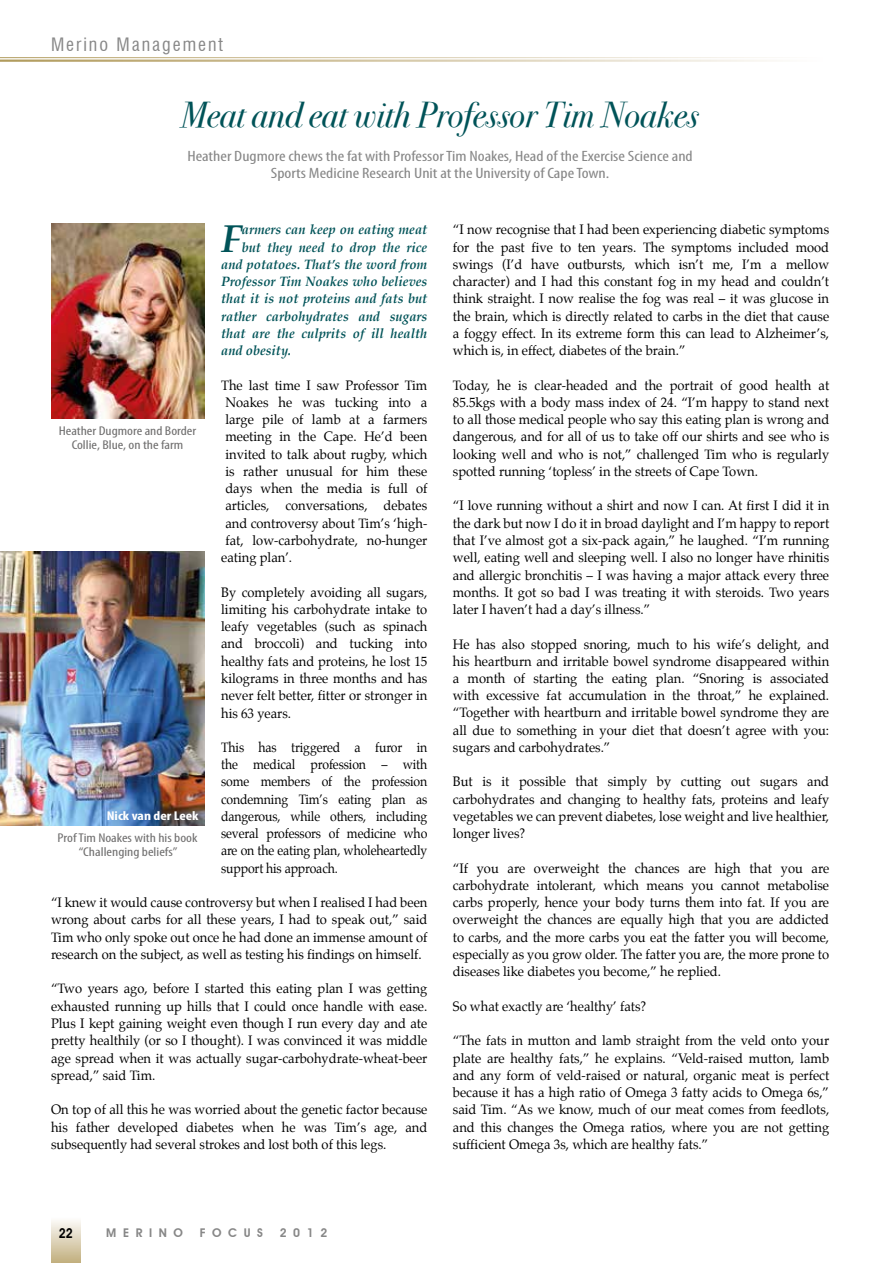
<style>
.page{position:relative;width:893px;height:1263px;background:#fff}
.page>*{position:absolute;margin:0;border:0;box-sizing:border-box;transform-origin:0 0}
.t1{font:italic 700 38.7px "Palatino";color:#005358;scale:.96 1}
.t2{font:36px "Bodoni Svty Two ITCTT Book Ita";color:#005358;scale:.95 1}
.t3{font:condensed 18px "Swiss 721 BT";letter-spacing:.11em;color:#878787}
.t4{font:condensed 15px/17.2px "Myriad Pro";color:#878787;text-align:center;scale:1.2 1}
.t5{font:13.5px/17.2px "Palatino";color:#000;text-align:justify;scale:.96 1}
.t6{font:13.5px/17.2px "Palatino";color:#000;text-align:justify;scale:.91 1}
.t7{font:italic 700 13.5px "Palatino";color:#005358;scale:.96 1}
.t8{font:600 13.5px "Avant Garde IT Cby BT";color:#000;scale:.9 1}
.t9{font:condensed 12.75px/14.2px "Myriad Pro";color:#706f6f;text-align:center;scale:1.2 1}
.t10{font:700 condensed 12.75px "Myriad Pro";color:#fff;scale:1.2 1}
.t11{font:600 12px "Avant Garde IT Cby BT";letter-spacing:.55em;color:#878787}
</style>
<div class="page">
<div style="left:51px;top:1216px;width:30px;height:47px;background:linear-gradient(to bottom,#fff,#c1af7d)"></div>
<img style="left:51px;top:223px;width:153px;height:196px">
<img style="left:0;top:552px;width:204px;height:274px">
<h3 class="t3" style="left:51px;top:34px;width:173px">Merino Management</h3>
<h2 class="t2" style="left:181px;top:84px;width:547px">Meat and eat with Professor Tim Noakes</h2>
<p class="t4" style="left:187px;top:147px;width:423px">Heather Dugmore chews the fat with Professor Tim Noakes, Head of the Exercise Science and<br>Sports Medicine Research Unit at the University of Cape Town.</p>
<h1 class="t1" style="left:221px;top:206px;width:23px">F</h1>
<p class="t7" style="left:242px;top:219px;width:195px">armers can keep on eating meat</p>
<p class="t7" style="left:242px;top:236px;width:195px">but they need to drop the rice</p>
<p class="t7" style="left:221px;top:253px;width:216px">and potatoes. That’s the word from</p>
<p class="t7" style="left:221px;top:270px;width:216px">Professor Tim Noakes who believes</p>
<p class="t7" style="left:221px;top:288px;width:216px">that it is not proteins and fats but</p>
<p class="t7" style="left:221px;top:305px;width:216px">rather carbohydrates and sugars</p>
<p class="t7" style="left:221px;top:322px;width:216px">that are the culprits of ill health</p>
<p class="t7" style="left:221px;top:339px;width:74px">and obesity.</p>
<p class="t5" style="left:221px;top:376px;width:216px">The last time I saw Professor Tim</p>
<p class="t5" style="left:225px;top:394px;width:212px">Noakes he was tucking into a</p>
<p class="t5" style="left:225px;top:411px;width:212px">large pile of lamb at a farmers</p>
<p class="t5" style="left:225px;top:428px;width:212px">meeting in the Cape. He’d been</p>
<p class="t5" style="left:225px;top:445px;width:212px">invited to talk about rugby, which</p>
<p class="t5" style="left:225px;top:463px;width:212px">is rather unusual for him these</p>
<p class="t5" style="left:225px;top:480px;width:212px">days when the media is full of</p>
<p class="t5" style="left:225px;top:497px;width:212px">articles, conversations, debates</p>
<p class="t5" style="left:225px;top:514px;width:212px">and controversy about Tim’s ‘high-</p>
<p class="t5" style="left:225px;top:532px;width:212px">fat, low-carbohydrate, no-hunger</p>
<p class="t5" style="left:221px;top:549px;width:76px">eating plan’.</p>
<p class="t5" style="left:221px;top:583px;width:216px">By completely avoiding all sugars, limiting his carbohydrate intake to leafy vegetables (such as spinach and broccoli) and tucking into healthy fats and proteins, he lost 15 kilograms in three months and has never felt better, fitter or stronger in his 63 years.</p>
<p class="t6" style="left:221px;top:739px;width:228px">This has triggered a furor in the medical profession – with some members of the profession condemning Tim’s eating plan as dangerous, while others, including several professors of medicine who are on the eating plan, wholeheartedly support his approach.</p>
<p class="t5" style="left:51px;top:894px;width:394px">“I knew it would cause controversy but when I realised I had been wrong about carbs for all these years, I had to speak out,” said Tim who only spoke out once he had done an immense amount of research on the subject, as well as testing his findings on himself.</p>
<p class="t5" style="left:51px;top:980px;width:394px">“Two years ago, before I started this eating plan I was getting exhausted running up hills that I could once handle with ease.<br>Plus I kept gaining weight even though I run every day and ate pretty healthily (or so I thought). I was convinced it was middle age spread when it was actually sugar-carbohydrate-wheat-beer spread,” said Tim.</p>
<p class="t5" style="left:51px;top:1101px;width:393px">On top of all this he was worried about the genetic factor because his father developed diabetes when he was Tim’s age, and subsequently had several strokes and lost both of this legs.</p>
<p class="t9" style="left:59px;top:423px;width:116px">Heather Dugmore and Border<br>Collie, Blue, on the farm</p>
<p class="t10" style="left:107px;top:808px;width:78px">Nick van der Leek</p>
<p class="t9" style="left:58px;top:830px;width:118px">Prof Tim Noakes with his book “Challenging beliefs”</p>
<p class="t5" style="left:453px;top:221px;width:394px">“I now recognise that I had been experiencing diabetic symptoms for the past five to ten years. The symptoms included mood swings (I’d have outbursts, which isn’t me, I’m a mellow character) and I had this constant fog in my head and couldn’t think straight. I now realise the fog was real – it was glucose in the brain, which is directly related to carbs in the diet that cause a foggy effect. In its extreme form this can lead to Alzheimer’s, which is, in effect, diabetes of the brain.”</p>
<p class="t5" style="left:453px;top:376px;width:394px">Today, he is clear-headed and the portrait of good health at 85.5kgs with a body mass index of 24. “I’m happy to stand next to all those medical people who say this eating plan is wrong and dangerous, and for all of us to take off our shirts and see who is looking well and who is not,” challenged Tim who is regularly spotted running ‘topless’ in the streets of Cape Town.</p>
<p class="t5" style="left:453px;top:497px;width:394px">“I love running without a shirt and now I can. At first I did it in the dark but now I do it in broad daylight and I’m happy to report that I’ve almost got a six-pack again,” he laughed. “I’m running well, eating well and sleeping well. I also no longer have rhinitis and allergic bronchitis – I was having a major attack every three months. It got so bad I was treating it with steroids. Two years later I haven’t had a day’s illness.”</p>
<p class="t5" style="left:453px;top:635px;width:394px">He has also stopped snoring, much to his wife’s delight, and his heartburn and irritable bowel syndrome disappeared within a month of starting the eating plan. “Snoring is associated with excessive fat accumulation in the throat,” he explained. “Together with heartburn and irritable bowel syndrome they are all due to something in your diet that doesn’t agree with you: sugars and carbohydrates.”</p>
<p class="t5" style="left:453px;top:773px;width:394px">But is it possible that simply by cutting out sugars and carbohydrates and changing to healthy fats, proteins and leafy vegetables we can prevent diabetes, lose weight and live healthier, longer lives?</p>
<p class="t5" style="left:453px;top:859px;width:394px">“If you are overweight the chances are high that you are carbohydrate intolerant, which means you cannot metabolise carbs properly, hence your body turns them into fat. If you are overweight the chances are equally high that you are addicted to carbs, and the more carbs you eat the fatter you will become, especially as you grow older. The fatter you are, the more prone to diseases like diabetes you become,” he replied.</p>
<p class="t5" style="left:453px;top:997px;width:203px">So what exactly are ‘healthy’ fats?</p>
<p class="t5" style="left:453px;top:1032px;width:394px">“The fats in mutton and lamb straight from the veld onto your plate are healthy fats,” he explains. “Veld-raised mutton, lamb and any form of veld-raised or natural, organic meat is perfect because it has a high ratio of Omega 3 fatty acids to Omega 6s,” said Tim. “As we know, much of our meat comes from feedlots, and this changes the Omega ratios, where you are not getting sufficient Omega 3s, which are healthy fats.”</p>
<p class="t8" style="left:59px;top:1225px;width:17px">22</p>
<p class="t11" style="left:106px;top:1226px;width:78px">MERINO</p>
<p class="t11" style="left:200px;top:1226px;width:65px">FOCUS</p>
<p class="t11" style="left:280px;top:1226px;width:49px">2012</p>
</div>
